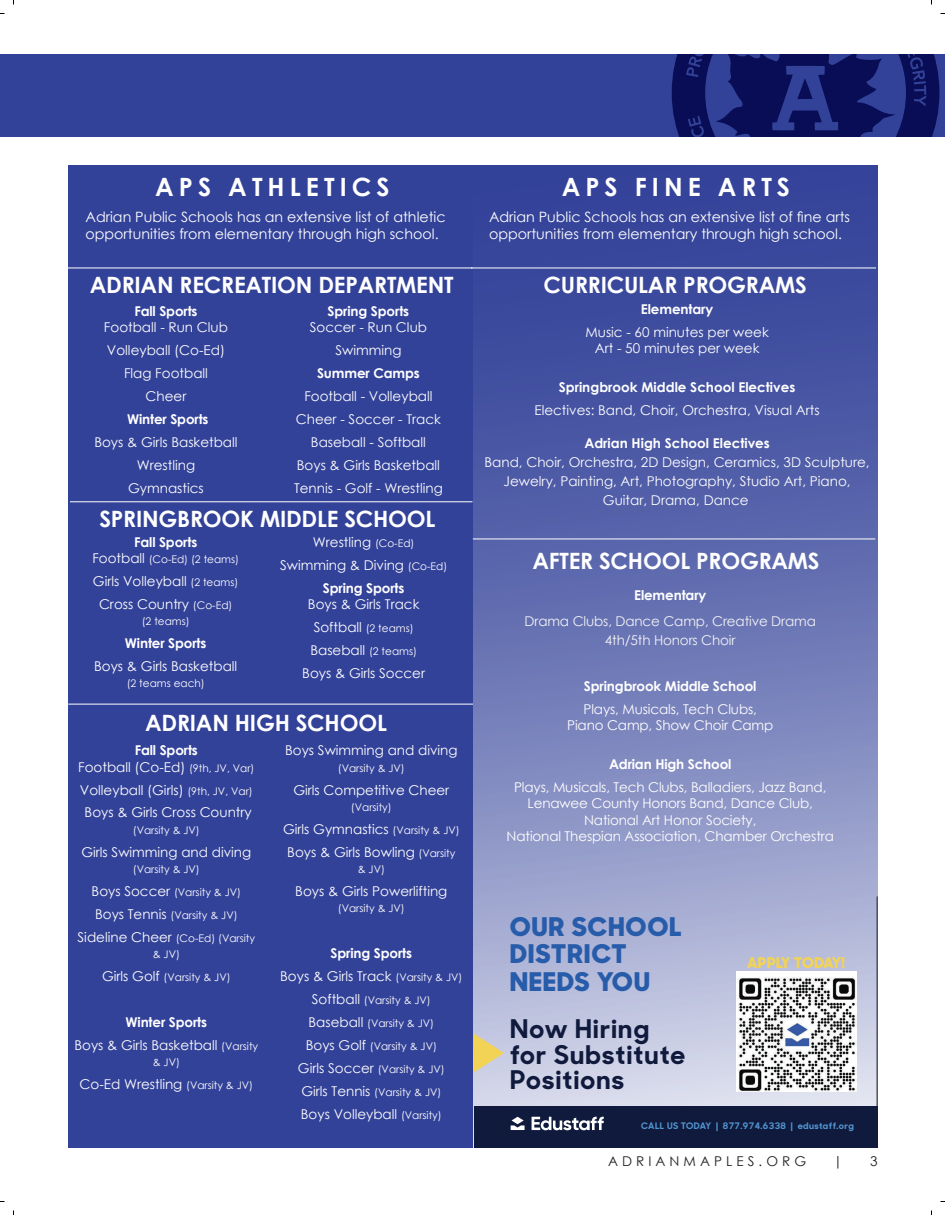
<style>
.page{position:relative;width:945px;height:1215px;background:#fff}
.page>*{position:absolute;margin:0;border:0;box-sizing:border-box;transform-origin:0 0}
.t1{font:700 25.8px/25.8px "Sharp Sans Display No 1";letter-spacing:.05em;color:#0f1a3d}
.t2{font:800 25.8px/27.8px "Sharp Sans Display No 1";letter-spacing:.05em;color:#275caa}
.t3{font:700 25.2px "Century Gothic";letter-spacing:.2em;color:#fff}
.t4{font:700 22.5px "Century Gothic";letter-spacing:-.01em;color:#fff}
.t5{font:800 14.85px "Sharp Sans Display No 1";letter-spacing:.005em;color:#f3d356}
.t6{font:14.25px/17.1px "Century Gothic";color:#fff}
.t7{font:13.5px/19.4px "Century Gothic";color:#fff;text-align:center}
.t8{font:700 13.5px "Century Gothic";letter-spacing:-.01em;color:#fff}
.t9{font:13.5px/19.4px "Century Gothic";letter-spacing:-.01em;color:#f2f3f4;text-align:center}
.t10{font:13.5px "Century Gothic";letter-spacing:.3em;color:#231f20}
.t11{font:10.5px/16.2px "Century Gothic";color:#fff;text-align:center}
.t12{font:700 9px "Sharp Sans Display No 1";letter-spacing:.05em;color:#5296d1}
.s1{font-size:13.5px}
.s2{font-size:10.5px}
</style>
<div class="page">
<div style="left:0;top:54px;width:945px;height:83px;background:#334299"></div>
<svg style="left:672px;top:54px;width:267px;height:83px"></svg>
<div style="left:68px;top:165px;width:404px;height:983px;background:#334299"></div>
<hr style="left:68px;top:704px;width:405px;height:1px;background:#fff">
<hr style="left:68px;top:268px;width:404px;height:1px;background:#fff">
<hr style="left:70px;top:501px;width:403px;height:1px;background:#fff">
<svg style="left:473px;top:165px;width:405px;height:983px;background:#707bb7"></svg>
<hr style="left:471px;top:268px;width:405px;height:1px;background:#fff">
<img style="left:736px;top:972px;width:120px;height:120px">
<div style="left:474px;top:1107px;width:404px;height:41px;background:#0f1a3d"></div>
<svg style="left:474px;top:1034px;width:30px;height:38px"></svg>
<svg style="left:511px;top:1117px;width:14px;height:13px"></svg>
<svg style="left:532px;top:1117px;width:72px;height:13px"></svg>
<hr style="left:473px;top:539px;width:402px;height:1px;background:#fff">
<p class="t3" style="left:155px;top:168px;width:236px">APS ATHLETICS</p>
<p class="t6" style="left:86px;top:208px;width:362px">Adrian Public Schools has an extensive list of athletic opportunities from elementary through high school.</p>
<p class="t4" style="left:90px;top:268px;width:365px">ADRIAN RECREATION DEPARTMENT</p>
<p class="t8" style="left:134px;top:301px;width:65px">Fall Sports</p>
<p class="t7" style="left:104px;top:318px;width:126px">Football - Run Club</p>
<p class="t7" style="left:107px;top:341px;width:120px">Volleyball (Co-Ed)</p>
<p class="t7" style="left:124px;top:364px;width:85px">Flag Football</p>
<p class="t7" style="left:146px;top:386px;width:42px">Cheer</p>
<p class="t8" style="left:127px;top:409px;width:83px">Winter Sports</p>
<p class="t7" style="left:94px;top:432px;width:145px">Boys &amp; Girls Basketball</p>
<p class="t7" style="left:137px;top:455px;width:60px">Wrestling</p>
<p class="t7" style="left:128px;top:478px;width:77px">Gymnastics</p>
<p class="t8" style="left:328px;top:301px;width:83px">Spring Sports</p>
<p class="t7" style="left:310px;top:318px;width:119px">Soccer - Run Club</p>
<p class="t7" style="left:335px;top:341px;width:67px">Swimming</p>
<p class="t8" style="left:317px;top:363px;width:104px">Summer Camps</p>
<p class="t7" style="left:304px;top:386px;width:130px">Football - Volleyball</p>
<p class="t7" style="left:296px;top:409px;width:147px">Cheer - Soccer - Track</p>
<p class="t7" style="left:311px;top:432px;width:116px">Baseball - Softball</p>
<p class="t7" style="left:297px;top:455px;width:145px">Boys &amp; Girls Basketball</p>
<p class="t7" style="left:294px;top:478px;width:150px">Tennis - Golf - Wrestling</p>
<p class="t4" style="left:99px;top:501px;width:338px">SPRINGBROOK MIDDLE SCHOOL</p>
<p class="t8" style="left:134px;top:532px;width:65px">Fall Sports</p>
<p class="t11" style="left:92px;top:551px;width:148px"><span class="s1">Football</span> (Co-Ed) (2 teams)</p>
<p class="t7" style="left:93px;top:571px;width:147px">Girls Volleyball <span class="s2">(2 teams)</span></p>
<p class="t7" style="left:99px;top:594px;width:135px">Cross Country <span class="s2">(Co-Ed)</span></p>
<p class="t11" style="left:142px;top:613px;width:49px">(2 teams)</p>
<p class="t8" style="left:125px;top:633px;width:83px">Winter Sports</p>
<p class="t7" style="left:94px;top:656px;width:145px">Boys &amp; Girls Basketball</p>
<p class="t11" style="left:127px;top:675px;width:80px">(2 teams each)</p>
<p class="t7" style="left:313px;top:532px;width:103px">Wrestling <span class="s2">(Co-Ed)</span></p>
<p class="t7" style="left:280px;top:555px;width:169px">Swimming &amp; Diving <span class="s2">(Co-Ed)</span></p>
<p class="t8" style="left:323px;top:578px;width:83px">Spring Sports</p>
<p class="t7" style="left:308px;top:594px;width:113px">Boys &amp; Girls Track</p>
<p class="t7" style="left:314px;top:617px;width:101px">Softball <span class="s2">(2 teams)</span></p>
<p class="t7" style="left:310px;top:640px;width:108px">Baseball <span class="s2">(2 teams)</span></p>
<p class="t7" style="left:302px;top:663px;width:124px">Boys &amp; Girls Soccer</p>
<p class="t4" style="left:145px;top:706px;width:243px">ADRIAN HIGH SCHOOL</p>
<p class="t8" style="left:135px;top:740px;width:65px">Fall Sports</p>
<p class="t7" style="left:78px;top:757px;width:178px">Football (Co-Ed) <span class="s2">(9th, JV, Var)</span></p>
<p class="t7" style="left:80px;top:780px;width:174px">Volleyball (Girls) <span class="s2">(9th, JV, Var)</span></p>
<p class="t7" style="left:85px;top:803px;width:169px">Boys &amp; Girls Cross Country</p>
<p class="t11" style="left:133px;top:822px;width:69px">(Varsity &amp; JV)</p>
<p class="t7" style="left:81px;top:842px;width:171px">Girls Swimming and diving</p>
<p class="t11" style="left:133px;top:861px;width:69px">(Varsity &amp; JV)</p>
<p class="t11" style="left:92px;top:884px;width:151px"><span class="s1">Boys Soccer</span> (Varsity &amp; JV)</p>
<p class="t11" style="left:95px;top:907px;width:144px"><span class="s1">Boys Tennis</span> (Varsity &amp; JV)</p>
<p class="t11" style="left:78px;top:930px;width:179px"><span class="s1">Sideline Cheer</span> (Co-Ed) (Varsity &amp; JV)</p>
<p class="t11" style="left:102px;top:969px;width:130px"><span class="s1">Girls Golf</span> (Varsity &amp; JV)</p>
<p class="t8" style="left:126px;top:1012px;width:83px">Winter Sports</p>
<p class="t7" style="left:74px;top:1035px;width:185px">Boys &amp; Girls Basketball <span class="s2">(Varsity</span></p>
<p class="t11" style="left:153px;top:1054px;width:29px">&amp; JV)</p>
<p class="t7" style="left:80px;top:1074px;width:175px">Co-Ed Wrestling <span class="s2">(Varsity &amp; JV)</span></p>
<p class="t7" style="left:285px;top:741px;width:174px">Boys Swimming and diving</p>
<p class="t11" style="left:338px;top:759px;width:69px">(Varsity &amp; JV)</p>
<p class="t7" style="left:293px;top:780px;width:158px">Girls Competitive Cheer</p>
<p class="t11" style="left:351px;top:799px;width:42px">(Varsity)</p>
<p class="t7" style="left:283px;top:819px;width:178px">Girls Gymnastics <span class="s2">(Varsity &amp; JV)</span></p>
<p class="t7" style="left:287px;top:842px;width:170px">Boys &amp; Girls Bowling <span class="s2">(Varsity</span></p>
<p class="t11" style="left:358px;top:861px;width:29px">&amp; JV)</p>
<p class="t7" style="left:295px;top:881px;width:154px">Boys &amp; Girls Powerlifting</p>
<p class="t11" style="left:338px;top:900px;width:69px">(Varsity &amp; JV)</p>
<p class="t8" style="left:331px;top:943px;width:83px">Spring Sports</p>
<p class="t7" style="left:280px;top:966px;width:184px">Boys &amp; Girls Track <span class="s2">(Varsity &amp; JV)</span></p>
<p class="t11" style="left:312px;top:992px;width:120px"><span class="s1">Softball</span> (Varsity &amp; JV)</p>
<p class="t11" style="left:309px;top:1015px;width:127px"><span class="s1">Baseball</span> (Varsity &amp; JV)</p>
<p class="t11" style="left:306px;top:1038px;width:133px"><span class="s1">Boys Golf</span> (Varsity &amp; JV)</p>
<p class="t11" style="left:298px;top:1061px;width:148px"><span class="s1">Girls Soccer</span> (Varsity &amp; JV)</p>
<p class="t11" style="left:301px;top:1083px;width:141px"><span class="s1">Girls Tennis</span> (Varsity &amp; JV)</p>
<p class="t7" style="left:301px;top:1104px;width:142px">Boys Volleyball <span class="s2">(Varsity)</span></p>
<p class="t3" style="left:562px;top:168px;width:230px">APS FINE ARTS</p>
<p class="t6" style="left:489px;top:208px;width:363px">Adrian Public Schools has an extensive list of fine arts opportunities from elementary through high school.</p>
<p class="t4" style="left:544px;top:268px;width:265px">CURRICULAR PROGRAMS</p>
<p class="t8" style="left:641px;top:299px;width:74px">Elementary</p>
<p class="t7" style="left:585px;top:322px;width:185px">Music - 60 minutes per week</p>
<p class="t7" style="left:595px;top:338px;width:166px">Art - 50 minutes per week</p>
<p class="t8" style="left:559px;top:377px;width:238px">Springbrook Middle School Electives</p>
<p class="t7" style="left:535px;top:400px;width:287px">Electives: Band, Choir, Orchestra, Visual Arts</p>
<p class="t8" style="left:584px;top:432px;width:187px">Adrian High School Electives</p>
<p class="t7" style="left:485px;top:452px;width:387px">Band, Choir, Orchestra, 2D Design, Ceramics, 3D Sculpture,<br>Jewelry, Painting, Art, Photography, Studio Art, Piano,<br>Guitar, Drama, Dance</p>
<p class="t4" style="left:533px;top:544px;width:289px">AFTER SCHOOL PROGRAMS</p>
<p class="t8" style="left:634px;top:585px;width:74px">Elementary</p>
<p class="t9" style="left:525px;top:611px;width:293px">Drama Clubs, Dance Camp, Creative Drama<br>4th/5th Honors Choir</p>
<p class="t8" style="left:584px;top:676px;width:174px">Springbrook Middle School</p>
<p class="t7" style="left:584px;top:699px;width:175px">Plays, Musicals, Tech Clubs,</p>
<p class="t7" style="left:567px;top:715px;width:208px">Piano Camp, Show Choir Camp</p>
<p class="t8" style="left:609px;top:754px;width:124px">Adrian High School</p>
<p class="t7" style="left:514px;top:778px;width:314px">Plays, Musicals, Tech Clubs, Balladiers, Jazz Band,</p>
<p class="t7" style="left:528px;top:794px;width:287px">Lenawee County Honors Band, Dance Club,</p>
<p class="t7" style="left:584px;top:810px;width:174px">National Art Honor Society,</p>
<p class="t7" style="left:507px;top:826px;width:329px">National Thespian Association, Chamber Orchestra</p>
<p class="t2" style="left:510px;top:911px;width:173px">OUR SCHOOL<br>DISTRICT<br>NEEDS YOU</p>
<p class="t1" style="left:510px;top:1013px;width:177px">Now Hiring for Substitute<br>Positions</p>
<p class="t5" style="left:747px;top:952px;width:99px">APPLY TODAY!</p>
<p class="t12" style="left:641px;top:1119px;width:214px">CALL US TODAY | 877.974.6338 | edustaff.org</p>
<p class="t10" style="left:608px;top:1152px;width:200px">ADRIANMAPLES.ORG</p>
<p class="t10" style="left:834px;top:1152px;width:11px">|</p>
<p class="t10" style="left:870px;top:1152px;width:9px">3</p>
</div>
